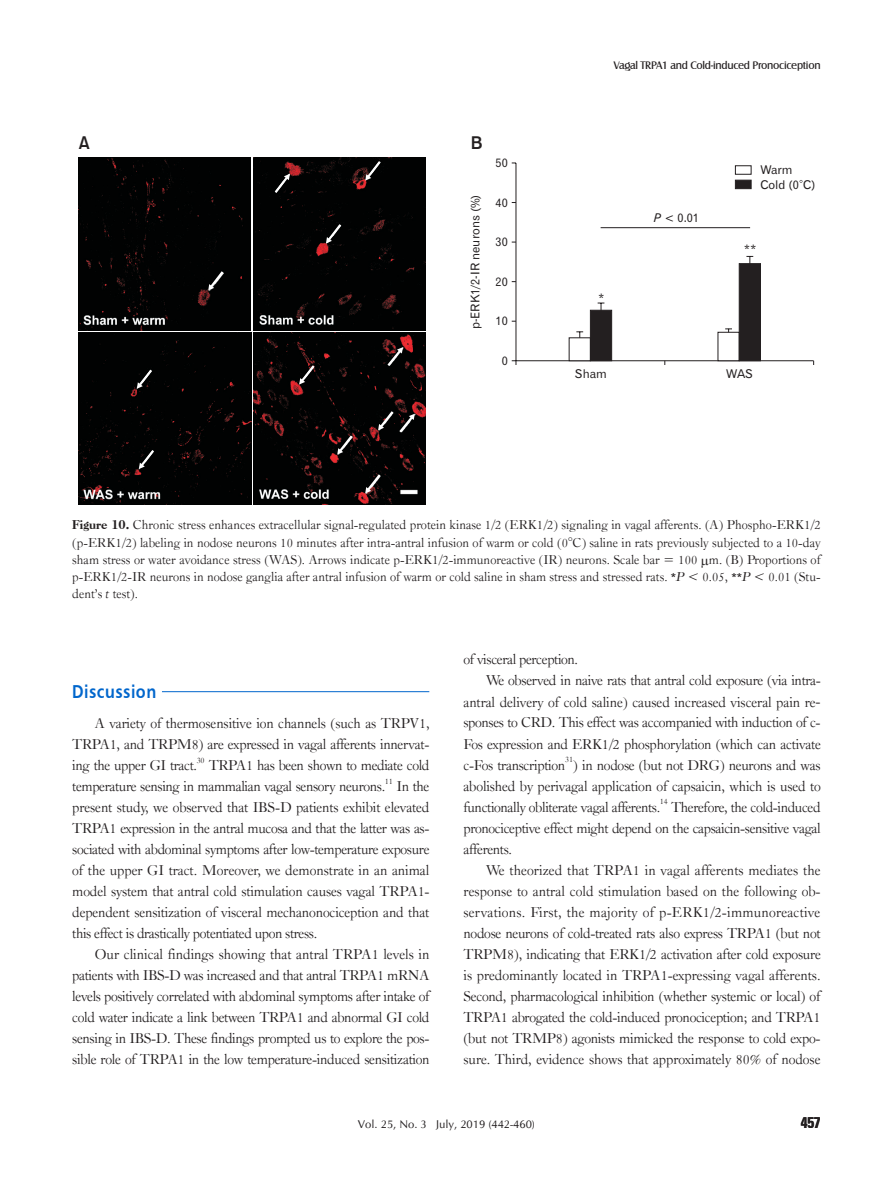
<style>
.page{position:relative;width:893px;height:1191px;background:#fff}
.page>*{position:absolute;margin:0;border:0;box-sizing:border-box;transform-origin:0 0}
.t1{font:18.75px "Humanist 777 BT Bold B";letter-spacing:.03em;color:#06c;scale:.85 1}
.t2{font:18px "Gothic 725 BT Bold A";color:#231f20}
.t3{font:15.3px/21px "Caslon Old Face BT";letter-spacing:-.025em;color:#231f20;text-align:justify}
.t4{font:15.3px "Caslon Old Face BT";letter-spacing:-.005em;color:#231f20}
.t5{font:15.3px "Univeconbol";color:#231f20}
.t6{font:13.8px/17.2px "Caslon Old Face BT";color:#231f20;text-align:justify}
.t7{font:12.9px "Gothic 720 BT Roman B";color:#231f20}
.t8{font:12px/14.4px "Gothic 720 BT Roman B";color:#231f20}
.t9{font:11.25px "Castle T";letter-spacing:-.025em;color:#231f20}
.t10{font:11.25px "CG Omega";color:#231f20}
.t11{font:8.85px "Caslon Old Face BT";letter-spacing:-.025em;color:#231f20}
.s1{font-family:"Gothic 720 BT Italic B Normal";font-style:italic}
.s2{font-weight:800;font-size:12.3px}
.s3{font-family:"Arial"}
.s4{font-style:italic}
</style>
<div class="page">
<hr style="left:162px;top:691px;width:267px;height:1px;background:#06c">
<div style="left:79px;top:158px;width:172px;height:172px;background:#010202"></div>
<img style="left:253px;top:158px;width:172px;height:172px">
<div style="left:79px;top:332px;width:172px;height:172px;background:#010202"></div>
<img style="left:253px;top:332px;width:172px;height:172px">
<svg style="left:511px;top:162px;width:303px;height:199px"></svg>
<div style="left:735px;top:180px;width:16px;height:9px;background:#231f20;border:1px solid #231f20"></div>
<div style="left:735px;top:165px;width:16px;height:10px;background:#fff;border:1px solid #231f20"></div>
<svg style="left:576px;top:331px;width:7px;height:6px"></svg>
<div style="left:569px;top:337px;width:22px;height:24px;background:#fff;border:1px solid #231f20"></div>
<svg style="left:598px;top:302px;width:6px;height:8px"></svg>
<div style="left:590px;top:310px;width:22px;height:51px;background:#231f20;border:1px solid #231f20"></div>
<svg style="left:725px;top:328px;width:7px;height:4px"></svg>
<div style="left:717px;top:332px;width:23px;height:29px;background:#fff;border:1px solid #231f20"></div>
<svg style="left:746px;top:256px;width:7px;height:7px"></svg>
<div style="left:739px;top:263px;width:22px;height:98px;background:#231f20;border:1px solid #231f20"></div>
<hr style="left:601px;top:227px;width:149px;height:1px;background:#231f20">
<svg style="left:208px;top:269px;width:17px;height:21px"></svg>
<svg style="left:325px;top:222px;width:18px;height:21px"></svg>
<svg style="left:365px;top:159px;width:18px;height:22px"></svg>
<svg style="left:273px;top:174px;width:17px;height:21px"></svg>
<svg style="left:385px;top:347px;width:18px;height:21px"></svg>
<svg style="left:299px;top:363px;width:18px;height:21px"></svg>
<svg style="left:377px;top:409px;width:38px;height:26px"></svg>
<svg style="left:337px;top:433px;width:18px;height:21px"></svg>
<svg style="left:365px;top:472px;width:18px;height:21px"></svg>
<svg style="left:136px;top:367px;width:18px;height:22px"></svg>
<svg style="left:138px;top:447px;width:18px;height:22px"></svg>
<p class="t2" style="left:79px;top:133px;width:13px">A</p>
<p class="t2" style="left:471px;top:133px;width:13px">B</p>
<p class="t8" style="left:469px;top:329px;width:136px;rotate:-90deg">p-ERK1/2-IR neurons (%)</p>
<p class="t8" style="left:496px;top:157px;width:14px">50</p>
<p class="t8" style="left:496px;top:196px;width:14px">40</p>
<p class="t8" style="left:496px;top:236px;width:14px">30</p>
<p class="t8" style="left:496px;top:275px;width:14px">20</p>
<p class="t8" style="left:496px;top:315px;width:14px">10</p>
<p class="t8" style="left:502px;top:354px;width:8px">0</p>
<p class="t9" style="left:614px;top:59px;width:208px">Vagal TRPA1 and Cold-induced Pronociception</p>
<p class="t7" style="left:598px;top:293px;width:8px">*</p>
<p class="t8" style="left:575px;top:367px;width:34px">Sham</p>
<p class="t8" style="left:654px;top:212px;width:46px"><span class="s1">P</span> &lt; 0.01</p>
<p class="t8" style="left:760px;top:164px;width:57px">Warm<br>Cold (0 C)</p>
<p class="t7" style="left:744px;top:245px;width:14px">**</p>
<p class="t8" style="left:726px;top:367px;width:28px">WAS</p>
<p class="t6" style="left:72px;top:516px;width:750px"><span class="s2">Figure 10.</span> Chronic stress enhances extracellular signal-regulated protein kinase 1/2 (ERK1/2) signaling in vagal afferents. (A) Phospho-ERK1/2 (p-ERK1/2) labeling in nodose neurons 10 minutes after intra-antral infusion of warm or cold (0°C) saline in rats previously subjected to a 10-day sham stress or water avoidance stress (WAS). Arrows indicate p-ERK1/2-immunoreactive (IR) neurons. Scale bar = 100 m. (B) Proportions of p-ERK1/2-IR neurons in nodose ganglia after antral infusion of warm or cold saline in sham stress and stressed rats. <span class="s3">*</span><span class="s4">P &lt;</span> 0.05, <span class="s3">**</span><span class="s4">P &lt;</span> 0.01 (Stu&shy;dent’s <span class="s4">t</span> test).</p>
<p class="t1" style="left:72px;top:679px;width:100px">Discussion</p>
<p class="t3" style="left:72px;top:712px;width:359px;text-indent:23px">A variety of thermosensitive ion channels (such as TRPV1, TRPA1, and TRPM8) are expressed in vagal afferents innervat&shy;ing the upper GI tract.</p>
<p class="t11" style="left:197px;top:754px;width:10px">30</p>
<p class="t3" style="left:72px;top:754px;width:359px;text-indent:136px">TRPA1 has been shown to mediate cold temperature sensing in mammalian vagal sensory neurons.</p>
<p class="t11" style="left:385px;top:775px;width:10px">11</p>
<p class="t3" style="left:72px;top:775px;width:359px;text-indent:324px">In the present study, we observed that IBS-D patients exhibit elevated TRPA1 expression in the antral mucosa and that the latter was as&shy;sociated with abdominal symptoms after low-temperature exposure of the upper GI tract. Moreover, we demonstrate in an animal model system that antral cold stimulation causes vagal TRPA1- dependent sensitization of visceral mechanonociception and that this effect is drastically potentiated upon stress.</p>
<p class="t3" style="left:72px;top:943px;width:359px;text-indent:23px">Our clinical findings showing that antral TRPA1 levels in patients with IBS-D was increased and that antral TRPA1 mRNA levels positively correlated with abdominal symptoms after intake of cold water indicate a link between TRPA1 and abnormal GI cold sensing in IBS-D. These findings prompted us to explore the pos&shy;sible role of TRPA1 in the low temperature-induced sensitization</p>
<p class="t3" style="left:463px;top:648px;width:116px">of visceral perception.</p>
<p class="t3" style="left:486px;top:669px;width:336px">We observed in naive rats that antral cold exposure (via intra-</p>
<p class="t4" style="left:463px;top:692px;width:359px">antral delivery of cold saline) caused increased visceral pain re-</p>
<p class="t3" style="left:463px;top:711px;width:359px">sponses to CRD. This effect was accompanied with induction of c-</p>
<p class="t3" style="left:463px;top:732px;width:359px">Fos expression and ERK1/2 phosphorylation (which can activate</p>
<p class="t3" style="left:463px;top:753px;width:103px">c-Fos transcription</p>
<p class="t11" style="left:565px;top:754px;width:10px">31</p>
<p class="t3" style="left:463px;top:753px;width:359px;text-indent:109px">) in nodose (but not DRG) neurons and was abolished by perivagal application of capsaicin, which is used to functionally obliterate vagal afferents.</p>
<p class="t11" style="left:660px;top:796px;width:10px">14</p>
<p class="t3" style="left:463px;top:795px;width:359px;text-indent:208px">Therefore, the cold-induced pronociceptive effect might depend on the capsaicin-sensitive vagal afferents.</p>
<p class="t3" style="left:463px;top:858px;width:359px;text-indent:23px">We theorized that TRPA1 in vagal afferents mediates the response to antral cold stimulation based on the following ob&shy;servations. First, the majority of p-ERK1/2-immunoreactive nodose neurons of cold-treated rats also express TRPA1 (but not TRPM8), indicating that ERK1/2 activation after cold exposure is predominantly located in TRPA1-expressing vagal afferents.<br>Second, pharmacological inhibition (whether systemic or local) of TRPA1 abrogated the cold-induced pronociception; and TRPA1 (but not TRMP8) agonists mimicked the response to cold expo&shy;sure. Third, evidence shows that approximately 80% of nodose</p>
<p class="t10" style="left:358px;top:1117px;width:179px">Vol. 25, No. 3 July, 2019 (442-460)</p>
<p class="t5" style="left:801px;top:1112px;width:21px">457</p>
</div>
